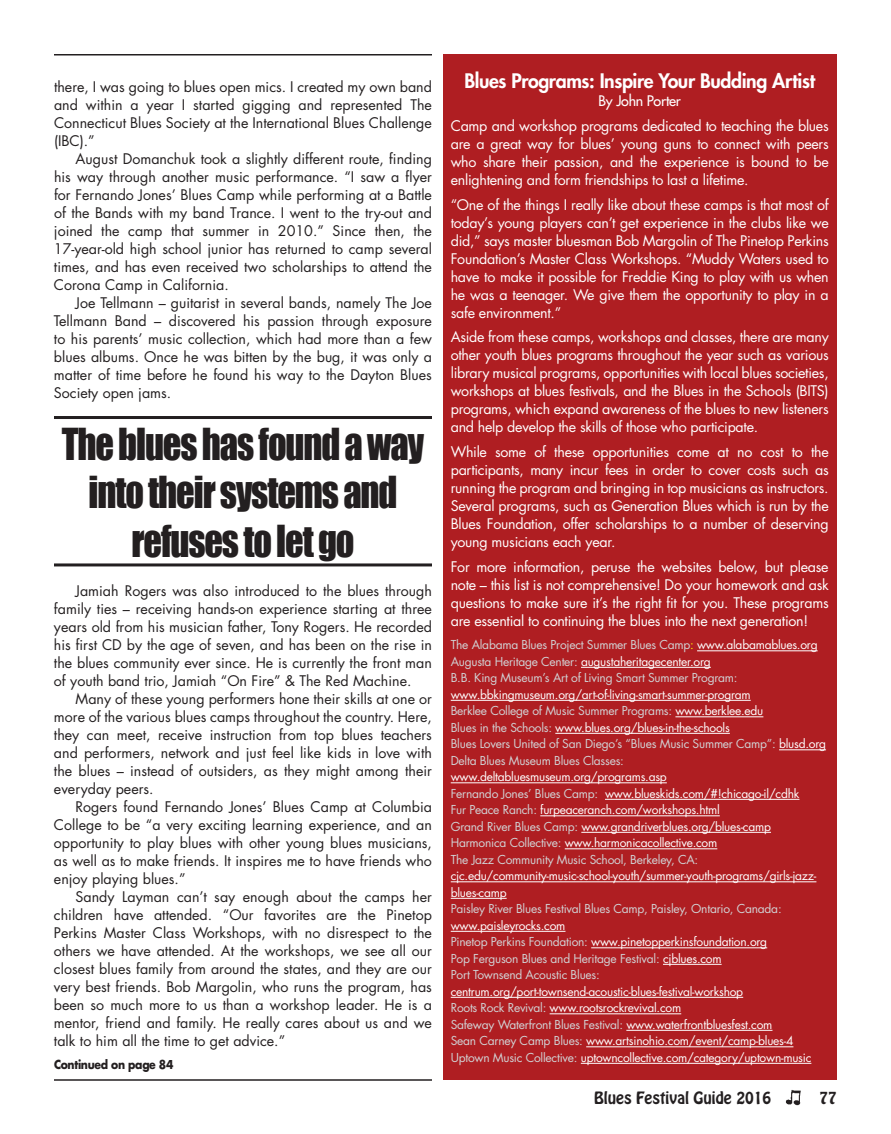
<style>
.page{position:relative;width:891px;height:1134px;background:#fff}
.page>*{position:absolute;margin:0;border:0;box-sizing:border-box;transform-origin:0 0}
.t1{font:40.5px/48.6px "Impact";letter-spacing:-.03em;color:#231f20;text-align:center;scale:.9 1}
.t2{font:800 19.5px "Futura";letter-spacing:-.02em;color:#fff}
.t3{font:15px "Hobo Std";color:#231f20}
.t4{font:14.25px/18px "Futura";color:#231f20;text-align:justify}
.t5{font:14.25px/18px "Futura";letter-spacing:-.02em;color:#fff;text-align:justify}
.t6{font:14.25px "Futura";letter-spacing:-.02em;color:#fff}
.t7{font:12px/16.5px "Futura";letter-spacing:-.02em;color:#fff}
.t8{font:12px/16.5px "Futura";letter-spacing:-.02em;color:#d1d2d4}
.t9{font:700 12px "Futura";letter-spacing:-.03em;color:#231f20;scale:.9 1}
.s1{color:#fff101}
.s2{color:#fff}
.s3{color:#d1d2d4}
</style>
<div class="page">
<div style="left:444px;top:54px;width:393px;height:1026px;background:#af1e22"></div>
<hr style="left:54px;top:1079px;width:378px;height:2px;background:#231f20">
<hr style="left:54px;top:54px;width:378px;height:2px;background:#231f20">
<hr style="left:54px;top:416px;width:378px;height:3px;background:#231f20">
<hr style="left:54px;top:563px;width:378px;height:3px;background:#231f20">
<hr style="left:697px;top:650px;width:121px;height:1px;background:#fff">
<hr style="left:581px;top:667px;width:130px;height:1px;background:#fff">
<hr style="left:451px;top:700px;width:300px;height:1px;background:#fff">
<hr style="left:675px;top:716px;width:88px;height:1px;background:#fff">
<hr style="left:555px;top:733px;width:175px;height:1px;background:#fff">
<hr style="left:779px;top:749px;width:47px;height:1px;background:#fff">
<hr style="left:451px;top:782px;width:216px;height:1px;background:#fff">
<hr style="left:605px;top:799px;width:194px;height:1px;background:#fff">
<hr style="left:540px;top:815px;width:180px;height:1px;background:#fff">
<hr style="left:581px;top:832px;width:190px;height:1px;background:#fff">
<hr style="left:565px;top:848px;width:152px;height:1px;background:#fff">
<hr style="left:451px;top:881px;width:365px;height:1px;background:#fff">
<hr style="left:451px;top:898px;width:56px;height:1px;background:#fff">
<hr style="left:451px;top:931px;width:115px;height:1px;background:#fff">
<hr style="left:591px;top:947px;width:176px;height:1px;background:#fff">
<hr style="left:663px;top:964px;width:59px;height:1px;background:#fff">
<hr style="left:451px;top:997px;width:292px;height:1px;background:#fff">
<hr style="left:550px;top:1013px;width:131px;height:1px;background:#fff">
<hr style="left:626px;top:1030px;width:146px;height:1px;background:#fff">
<hr style="left:586px;top:1046px;width:207px;height:1px;background:#fff">
<hr style="left:581px;top:1063px;width:230px;height:1px;background:#fff">
<img style="left:785px;top:1090px;width:16px;height:16px">
<p class="t4" style="left:54px;top:78px;width:380px">there, I was going to blues open mics. I created my own band and within a year I started gigging and represented The Connecticut Blues Society at the International Blues Challenge (IBC).”</p>
<p class="t4" style="left:54px;top:150px;width:380px;text-indent:22px">August Domanchuk took a slightly different route, finding his way through another music performance. “I saw a flyer for Fernando Jones’ Blues Camp while performing at a Battle of the Bands with my band Trance. I went to the try-out and joined the camp that summer in 2010.” Since then, the 17-year-old high school junior has returned to camp several times, and has even received two scholarships to attend the Corona Camp in California.</p>
<p class="t4" style="left:54px;top:294px;width:380px;text-indent:22px">Joe Tellmann – guitarist in several bands, namely The Joe Tellmann Band – discovered his passion through exposure to his parents’ music collection, which had more than a few blues albums. Once he was bitten by the bug, it was only a matter of time before he found his way to the Dayton Blues Society open jams.</p>
<h1 class="t1" style="left:62px;top:418px;width:404px">The blues has found a way into their systems and refuses to let go</h1>
<p class="t4" style="left:54px;top:582px;width:380px;text-indent:22px">Jamiah Rogers was also introduced to the blues through family ties – receiving hands-on experience starting at three years old from his musician father, Tony Rogers. He recorded his first CD by the age of seven, and has been on the rise in the blues community ever since. He is currently the front man of youth band trio, Jamiah “On Fire” &amp; The Red Machine.</p>
<p class="t4" style="left:54px;top:690px;width:380px;text-indent:22px">Many of these young performers hone their skills at one or more of the various blues camps throughout the country. Here, they can meet, receive instruction from top blues teachers and performers, network and just feel like kids in love with the blues – instead of outsiders, as they might among their everyday peers.</p>
<p class="t4" style="left:54px;top:798px;width:380px;text-indent:22px">Rogers found Fernando Jones’ Blues Camp at Columbia College to be “a very exciting learning experience, and an opportunity to play blues with other young blues musicians, as well as to make friends. It inspires me to have friends who enjoy playing blues.”</p>
<p class="t4" style="left:54px;top:888px;width:380px;text-indent:22px">Sandy Layman can’t say enough about the camps her children have attended. “Our favorites are the Pinetop Perkins Master Class Workshops, with no disrespect to the others we have attended. At the workshops, we see all our closest blues family from around the states, and they are our very best friends. Bob Margolin, who runs the program, has been so much more to us than a workshop leader. He is a mentor, friend and family. He really cares about us and we talk to him all the time to get advice.”</p>
<p class="t9" style="left:54px;top:1056px;width:134px">Continued on page 84</p>
<h2 class="t2" style="left:464px;top:68px;width:352px">Blues Programs: Inspire Your Budding Artist</h2>
<p class="t6" style="left:599px;top:91px;width:84px">By John Porter</p>
<p class="t5" style="left:451px;top:116px;width:380px">Camp and workshop programs dedicated to teaching the blues are a great way for blues’ young guns to connect with peers who share their passion, and the experience is bound to be enlightening and form friendships to last a lifetime.</p>
<p class="t5" style="left:451px;top:195px;width:380px">“One of the things I really like about these camps is that most of today’s young players can’t get experience in the clubs like we did,” says master bluesman Bob Margolin of The Pinetop Perkins Foundation’s Master Class Workshops. “Muddy Waters used to have to make it possible for Freddie King to play with us when he was a teenager. We give them the opportunity to play in a safe environment.”</p>
<p class="t5" style="left:451px;top:328px;width:380px">Aside from these camps, workshops and classes, there are many other youth blues programs throughout the year such as various library musical programs, opportunities with local blues societies, workshops at blues festivals, and the Blues in the Schools (BITS) programs, which expand awareness of the blues to new listeners and help develop the skills of those who participate.</p>
<p class="t5" style="left:451px;top:443px;width:380px">While some of these opportunities come at no cost to the participants, many incur fees in order to cover costs such as running the program and bringing in top musicians as instructors.<br>Several programs, such as Generation Blues which is run by the Blues Foundation, offer scholarships to a number of deserving young musicians each year.</p>
<p class="t5" style="left:451px;top:557px;width:380px">For more information, peruse the websites below, but please note – this list is not comprehensive! Do your homework and ask questions to make sure it’s the right fit for you. These programs are essential to continuing the blues into the next generation!</p>
<p class="t8" style="left:451px;top:636px;width:368px">The Alabama Blues Project Summer Blues Camp<span class="s1">:</span> <span class="s2">www.alabamablues.org<br></span>Augusta Heritage Center: <span class="s2">augustaheritagecenter.org<br></span>B.B. King Museum’s Art of Living Smart Summer Program:</p>
<p class="t8" style="left:451px;top:686px;width:377px"><span class="s2">www.bbkingmuseum.org/art-of-living-smart-summer-program<br></span>Berklee College of Music Summer Programs: <span class="s2">www.berklee.edu<br></span>Blues in the Schools: <span class="s2">www.blues.org/blues-in-the-schools<br></span>Blues Lovers United of San Diego’s “Blues Music Summer Camp”: <span class="s2">blusd.org </span>Delta Blues Museum Blues Classes:</p>
<p class="t7" style="left:451px;top:768px;width:350px">www.deltabluesmuseum.org/programs.asp<br><span class="s3">Fernando Jones’ Blues Camp:</span> www.blueskids.com/#!chicago-il/cdhk <span class="s3">Fur Peace Ranch:</span> furpeaceranch.com/workshops.html<br><span class="s3">Grand River Blues Camp:</span> www.grandriverblues.org/blues-camp <span class="s3">Harmonica Collective:</span> www.harmonicacollective.com<br><span class="s3">The Jazz Community Music School, Berkeley, CA:</span></p>
<p class="t7" style="left:451px;top:867px;width:367px">cjc.edu/community-music-school-youth/summer-youth-programs/girls-jazz&shy;blues-camp</p>
<p class="t8" style="left:451px;top:900px;width:332px">Paisley River Blues Festival Blues Camp, Paisley, Ontario, Canada:</p>
<p class="t8" style="left:451px;top:917px;width:318px"><span class="s2">www.paisleyrocks.com<br></span>Pinetop Perkins Foundation: <span class="s2">www.pinetopperkinsfoundation.org </span>Pop Ferguson Blues and Heritage Festival: <span class="s2">cjblues.com<br></span>Port Townsend Acoustic Blues:</p>
<p class="t7" style="left:451px;top:983px;width:362px">centrum.org/port-townsend-acoustic-blues-festival-workshop<br><span class="s3">Roots Rock Revival:</span> www.rootsrockrevival.com<br><span class="s3">Safeway Waterfront Blues Festival:</span> www.waterfrontbluesfest.com<br><span class="s3">Sean Carney Camp Blues:</span> www.artsinohio.com/event/camp-blues-4<br><span class="s3">Uptown Music Collective:</span> uptowncollective.com/category/uptown-music</p>
<p class="t3" style="left:594px;top:1087px;width:179px">Blues Festival Guide 2016</p>
<p class="t3" style="left:820px;top:1087px;width:19px">77</p>
</div>
